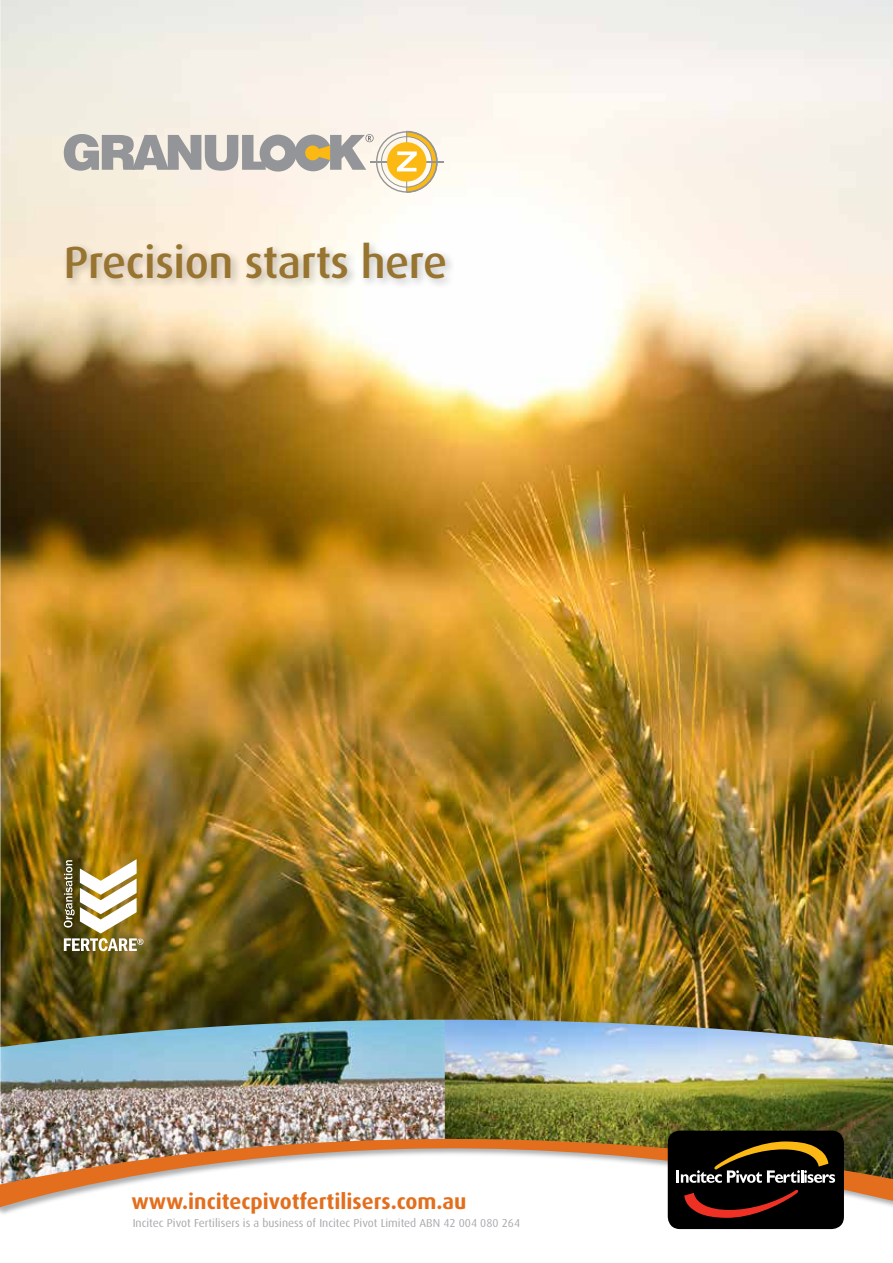
<style>
.page{position:relative;width:893px;height:1263px;background:#fff}
.page>*{position:absolute;margin:0;border:0;box-sizing:border-box;transform-origin:0 0}
.t1{font:500 45px "Dax Pro";letter-spacing:-.01em;color:#987431}
.t2{font:700 21.6px "Dax Pro";color:#e36f1e}
.t3{font:11.55px "Dax Pro";color:#a7a9ac}
</style>
<div class="page">
<img style="left:445px;top:1047px;width:448px;height:28px">
<img style="left:0;top:1047px;width:445px;height:28px">
<img style="left:0;top:0;width:893px;height:1047px">
<div style="left:62px;top:238px;width:395px;height:52px;background:#000;opacity:.25"></div>
<svg style="left:64px;top:134px;width:310px;height:38px;background:#b9b6af"></svg>
<hr style="left:370px;top:161px;width:73px;height:1px;background:#939598">
<svg style="left:381px;top:131px;width:57px;height:62px"></svg>
<img style="left:64px;top:859px;width:79px;height:92px">
<img style="left:0;top:1075px;width:893px;height:132px">
<div style="left:668px;top:1130px;width:176px;height:99px;background:#000;border-radius:12px"></div>
<svg style="left:676px;top:1141px;width:159px;height:42px"></svg>
<svg style="left:684px;top:1190px;width:114px;height:28px"></svg>
<h1 class="t1" style="left:64px;top:234px;width:385px">Precision starts here</h1>
<h2 class="t2" style="left:132px;top:1187px;width:336px">www.incitecpivotfertilisers.com.au</h2>
<p class="t3" style="left:133px;top:1216px;width:389px">Incitec Pivot Fertilisers is a business of Incitec Pivot Limited ABN 42 004 080 264</p>
</div>
